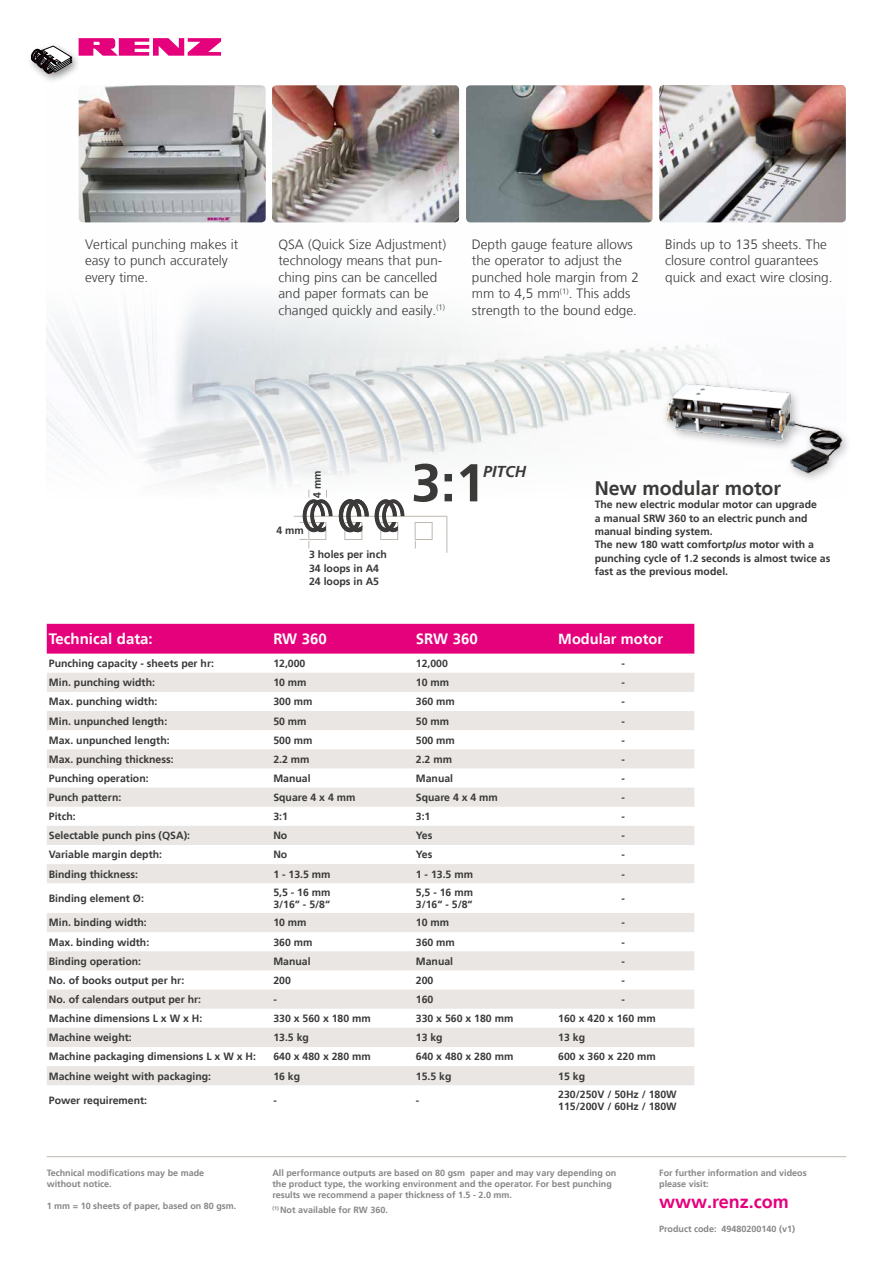
<style>
.page{position:relative;width:893px;height:1263px;background:#fff}
.page>*{position:absolute;margin:0;border:0;box-sizing:border-box;transform-origin:0 0}
.t1{font:700 53.25px "Frutiger LT";color:#3a3a39}
.t2{font:700 19.5px "Frutiger LT";color:#3a3a39}
.t3{font:700 18px "Frutiger LT";color:#e5007c}
.t4{font:italic 700 15.75px "Frutiger LT";color:#3a3a39}
.t5{font:700 15px "Frutiger LT";color:#fff}
.t6{font:700 14.55px "Frutiger LT";color:#fff}
.t7{font:300 13.5px/16.5px "Frutiger LT";color:#3a3a39}
.t8{font:700 10.5px/13.4px "Frutiger LT";color:#3a3a39}
.t9{font:700 9px/10.8px "Frutiger LT";color:#868786}
.s1{font-style:italic}
</style>
<div class="page">
<img style="left:78px;top:88px;width:765px;height:235px">
<svg style="left:46px;top:323px;width:667px;height:134px"></svg>
<hr style="left:47px;top:1156px;width:799px;height:1px;background:#beb8b0">
<svg style="left:79px;top:38px;width:142px;height:18px"></svg>
<div style="left:26px;top:42px;width:55px;height:43px;background:#000;opacity:.5"></div>
<svg style="left:31px;top:46px;width:41px;height:27px"></svg>
<div style="left:47px;top:624px;width:647px;height:30px;background:#e5007c"></div>
<svg style="left:47px;top:673px;width:647px;height:412px;fill:#efedeb"></svg>
<img style="left:651px;top:356px;width:197px;height:124px">
<img style="left:466px;top:85px;width:186px;height:137px">
<img style="left:659px;top:85px;width:187px;height:137px">
<img style="left:272px;top:85px;width:187px;height:137px">
<img style="left:79px;top:85px;width:187px;height:137px">
<hr style="left:294px;top:516px;width:153px;height:1px;background:#beb8b0">
<hr style="left:447px;top:517px;width:1px;height:36px;background:#beb8b0">
<svg style="left:299px;top:539px;width:11px;height:9px"></svg>
<div style="left:381px;top:522px;width:17px;height:18px;border:1px solid #beb8b0"></div>
<div style="left:309px;top:522px;width:17px;height:18px;border:1px solid #beb8b0"></div>
<div style="left:345px;top:522px;width:17px;height:18px;border:1px solid #beb8b0"></div>
<svg style="left:338px;top:499px;width:66px;height:34px"></svg>
<svg style="left:299px;top:490px;width:33px;height:42px"></svg>
<div style="left:415px;top:522px;width:17px;height:18px;border:1px solid #beb8b0"></div>
<p class="t7" style="left:472px;top:236px;width:169px">Depth gauge feature allows the operator to adjust the punched hole margin from 2 mm to 4,5 mm<sup>(1)</sup>. This adds strength to the bound edge.</p>
<p class="t7" style="left:85px;top:236px;width:155px">Vertical punching makes it easy to punch accurately every time.</p>
<p class="t7" style="left:278px;top:236px;width:169px">QSA (Quick Size Adjustment) technology means that pun&shy;ching pins can be cancelled and paper formats can be changed quickly and easily.<sup>(1)</sup></p>
<p class="t7" style="left:665px;top:236px;width:169px">Binds up to 135 sheets. The closure control guarantees quick and exact wire closing.</p>
<p class="t8" style="left:276px;top:524px;width:29px">4 mm</p>
<h1 class="t1" style="left:411px;top:452px;width:75px">3:1</h1>
<p class="t8" style="left:311px;top:498px;width:29px;rotate:-90deg">4 mm</p>
<h3 class="t4" style="left:483px;top:462px;width:44px">PITCH</h3>
<p class="t8" style="left:309px;top:548px;width:79px">3 holes per inch<br>34 loops in A4<br>24 loops in A5</p>
<h2 class="t2" style="left:595px;top:477px;width:188px">New modular motor</h2>
<p class="t8" style="left:595px;top:498px;width:237px">The new electric modular motor can upgrade<br>a manual SRW 360 to an electric punch and manual binding system.<br>The new 180 watt comfort<span class="s1">plus</span> motor with a punching cycle of 1.2 seconds is almost twice as fast as the previous model.</p>
<h3 class="t5" style="left:49px;top:630px;width:105px">Technical data:</h3>
<h3 class="t5" style="left:273px;top:630px;width:55px">RW 360</h3>
<h3 class="t5" style="left:416px;top:630px;width:63px">SRW 360</h3>
<h3 class="t6" style="left:558px;top:630px;width:106px">Modular motor</h3>
<p class="t8" style="left:49px;top:657px;width:167px">Punching capacity - sheets per hr:</p>
<p class="t8" style="left:273px;top:657px;width:34px">12,000</p>
<p class="t8" style="left:416px;top:657px;width:34px">12,000</p>
<p class="t8" style="left:622px;top:657px;width:5px">-</p>
<p class="t8" style="left:49px;top:676px;width:108px">Min. punching width:</p>
<p class="t8" style="left:273px;top:676px;width:35px">10 mm</p>
<p class="t8" style="left:416px;top:676px;width:35px">10 mm</p>
<p class="t8" style="left:622px;top:676px;width:5px">-</p>
<p class="t8" style="left:49px;top:695px;width:110px">Max. punching width:</p>
<p class="t8" style="left:273px;top:695px;width:41px">300 mm</p>
<p class="t8" style="left:416px;top:695px;width:41px">360 mm</p>
<p class="t8" style="left:622px;top:695px;width:5px">-</p>
<p class="t8" style="left:49px;top:714px;width:120px">Min. unpunched length:</p>
<p class="t8" style="left:273px;top:714px;width:35px">50 mm</p>
<p class="t8" style="left:416px;top:714px;width:35px">50 mm</p>
<p class="t8" style="left:622px;top:714px;width:5px">-</p>
<p class="t8" style="left:49px;top:733px;width:122px">Max. unpunched length:</p>
<p class="t8" style="left:273px;top:733px;width:41px">500 mm</p>
<p class="t8" style="left:416px;top:733px;width:41px">500 mm</p>
<p class="t8" style="left:622px;top:733px;width:5px">-</p>
<p class="t8" style="left:49px;top:752px;width:126px">Max. punching thickness:</p>
<p class="t8" style="left:273px;top:752px;width:38px">2.2 mm</p>
<p class="t8" style="left:416px;top:752px;width:38px">2.2 mm</p>
<p class="t8" style="left:622px;top:752px;width:5px">-</p>
<p class="t8" style="left:49px;top:772px;width:101px">Punching operation:</p>
<p class="t8" style="left:273px;top:772px;width:39px">Manual</p>
<p class="t8" style="left:416px;top:772px;width:39px">Manual</p>
<p class="t8" style="left:622px;top:772px;width:5px">-</p>
<p class="t8" style="left:49px;top:791px;width:74px">Punch pattern:</p>
<p class="t8" style="left:273px;top:791px;width:84px">Square 4 x 4 mm</p>
<p class="t8" style="left:416px;top:791px;width:84px">Square 4 x 4 mm</p>
<p class="t8" style="left:622px;top:791px;width:5px">-</p>
<p class="t8" style="left:49px;top:810px;width:28px">Pitch:</p>
<p class="t8" style="left:273px;top:810px;width:16px">3:1</p>
<p class="t8" style="left:416px;top:810px;width:16px">3:1</p>
<p class="t8" style="left:622px;top:810px;width:5px">-</p>
<p class="t8" style="left:49px;top:829px;width:143px">Selectable punch pins (QSA):</p>
<p class="t8" style="left:273px;top:829px;width:15px">No</p>
<p class="t8" style="left:416px;top:829px;width:18px">Yes</p>
<p class="t8" style="left:622px;top:829px;width:5px">-</p>
<p class="t8" style="left:49px;top:848px;width:115px">Variable margin depth:</p>
<p class="t8" style="left:273px;top:848px;width:15px">No</p>
<p class="t8" style="left:416px;top:848px;width:18px">Yes</p>
<p class="t8" style="left:622px;top:848px;width:5px">-</p>
<p class="t8" style="left:49px;top:867px;width:91px">Binding thickness:</p>
<p class="t8" style="left:273px;top:867px;width:59px">1 - 13.5 mm</p>
<p class="t8" style="left:416px;top:867px;width:59px">1 - 13.5 mm</p>
<p class="t8" style="left:622px;top:867px;width:5px">-</p>
<p class="t8" style="left:49px;top:892px;width:97px">Binding element Ø:</p>
<p class="t8" style="left:273px;top:886px;width:59px;line-height:12.6px">5,5 - 16 mm<br>3/16“ - 5/8“</p>
<p class="t8" style="left:416px;top:886px;width:59px;line-height:12.6px">5,5 - 16 mm<br>3/16“ - 5/8“</p>
<p class="t8" style="left:622px;top:892px;width:5px">-</p>
<p class="t8" style="left:49px;top:916px;width:100px">Min. binding width:</p>
<p class="t8" style="left:273px;top:916px;width:35px">10 mm</p>
<p class="t8" style="left:416px;top:916px;width:35px">10 mm</p>
<p class="t8" style="left:622px;top:916px;width:5px">-</p>
<p class="t8" style="left:49px;top:935px;width:102px">Max. binding width:</p>
<p class="t8" style="left:273px;top:935px;width:41px">360 mm</p>
<p class="t8" style="left:416px;top:935px;width:41px">360 mm</p>
<p class="t8" style="left:622px;top:935px;width:5px">-</p>
<p class="t8" style="left:49px;top:954px;width:94px">Binding operation:</p>
<p class="t8" style="left:273px;top:954px;width:39px">Manual</p>
<p class="t8" style="left:416px;top:954px;width:39px">Manual</p>
<p class="t8" style="left:622px;top:954px;width:5px">-</p>
<p class="t8" style="left:49px;top:973px;width:137px">No. of books output per hr:</p>
<p class="t8" style="left:273px;top:973px;width:19px">200</p>
<p class="t8" style="left:416px;top:973px;width:19px">200</p>
<p class="t8" style="left:622px;top:973px;width:5px">-</p>
<p class="t8" style="left:49px;top:993px;width:154px">No. of calendars output per hr:</p>
<p class="t8" style="left:273px;top:993px;width:5px">-</p>
<p class="t8" style="left:416px;top:993px;width:19px">160</p>
<p class="t8" style="left:622px;top:993px;width:5px">-</p>
<p class="t8" style="left:49px;top:1012px;width:155px">Machine dimensions L x W x H:</p>
<p class="t8" style="left:273px;top:1012px;width:99px">330 x 560 x 180 mm</p>
<p class="t8" style="left:416px;top:1012px;width:99px">330 x 560 x 180 mm</p>
<p class="t8" style="left:558px;top:1012px;width:99px">160 x 420 x 160 mm</p>
<p class="t8" style="left:49px;top:1031px;width:84px">Machine weight:</p>
<p class="t8" style="left:273px;top:1031px;width:37px">13.5 kg</p>
<p class="t8" style="left:416px;top:1031px;width:28px">13 kg</p>
<p class="t8" style="left:558px;top:1031px;width:28px">13 kg</p>
<p class="t8" style="left:49px;top:1050px;width:209px">Machine packaging dimensions L x W x H:</p>
<p class="t8" style="left:273px;top:1050px;width:99px">640 x 480 x 280 mm</p>
<p class="t8" style="left:416px;top:1050px;width:99px">640 x 480 x 280 mm</p>
<p class="t8" style="left:558px;top:1050px;width:99px">600 x 360 x 220 mm</p>
<p class="t8" style="left:49px;top:1069px;width:164px">Machine weight with packaging:</p>
<p class="t8" style="left:273px;top:1069px;width:28px">16 kg</p>
<p class="t8" style="left:416px;top:1069px;width:37px">15.5 kg</p>
<p class="t8" style="left:558px;top:1069px;width:28px">15 kg</p>
<p class="t8" style="left:49px;top:1094px;width:100px">Power requirement:</p>
<p class="t8" style="left:273px;top:1094px;width:5px">-</p>
<p class="t8" style="left:416px;top:1094px;width:5px">-</p>
<p class="t8" style="left:558px;top:1088px;width:120px;line-height:12.6px">230/250V / 50Hz / 180W<br>115/200V / 60Hz / 180W</p>
<p class="t9" style="left:47px;top:1168px;width:159px">Technical modifications may be made without notice.</p>
<p class="t9" style="left:47px;top:1200px;width:191px">1 mm = 10 sheets of paper, based on 80 gsm.</p>
<p class="t9" style="left:272px;top:1168px;width:345px">All performance outputs are based on 80 gsm paper and may vary depending on the product type, the working environment and the operator. For best punching results we recommend a paper thickness of 1.5 - 2.0 mm.</p>
<p class="t9" style="left:272px;top:1204px;width:117px"><sup>(1)</sup> Not available for RW 360.</p>
<p class="t9" style="left:659px;top:1168px;width:149px">For further information and videos please visit:</p>
<h3 class="t3" style="left:659px;top:1191px;width:131px">www.renz.com</h3>
<p class="t9" style="left:659px;top:1224px;width:137px">Product code: 49480200140 (v1)</p>
</div>
